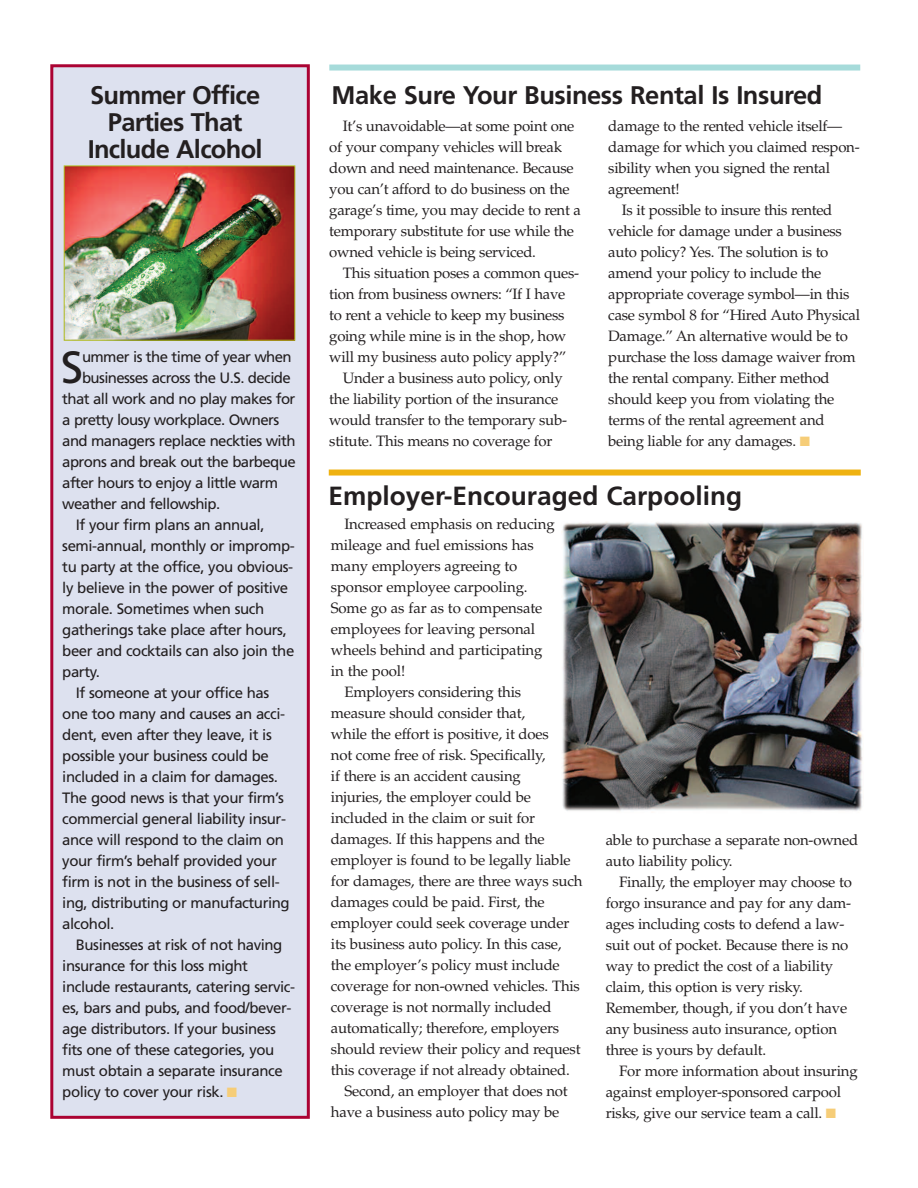
<style>
.page{position:relative;width:918px;height:1188px;background:#fff}
.page>*{position:absolute;margin:0;border:0;box-sizing:border-box;transform-origin:0 0}
.t1{font:45px "Frutiger";color:#231f20}
.t2{font:700 26.25px "Frutiger";color:#231f20}
.t3{font:700 25.5px/27px "Frutiger";letter-spacing:-.03em;color:#231f20;text-align:center}
.t4{font:15px/21px "Palatino";letter-spacing:-.015em;color:#231f20}
.t5{font:15px "Frutiger";letter-spacing:-.03em;color:#231f20}
.s1{color:#f6cd78}
</style>
<div class="page">
<div style="left:329px;top:470px;width:532px;height:6px;background:#efb211"></div>
<div style="left:329px;top:65px;width:531px;height:6px;background:#a6dbda"></div>
<div style="left:52px;top:66px;width:256px;height:1051px;background:#dde1ef"></div>
<div style="left:50px;top:64px;width:260px;height:1055px;border:3px solid #ab0333"></div>
<img style="left:66px;top:168px;width:227px;height:171px">
<div style="left:64px;top:166px;width:231px;height:175px;border:1px solid #b0bb1d"></div>
<img style="left:562px;top:522px;width:300px;height:289px">
<h3 class="t3" style="left:88px;top:83px;width:176px">Summer Office<br>Parties That<br>Include Alcohol</h3>
<h1 class="t1" style="left:61px;top:350px;width:24px">S</h1>
<p class="t5" style="left:82px;top:351px;width:211px">ummer is the time of year when</p>
<p class="t5" style="left:82px;top:372px;width:210px">businesses across the U.S. decide</p>
<p class="t5" style="left:62px;top:393px;width:235px">that all work and no play makes for</p>
<p class="t5" style="left:62px;top:414px;width:218px">a pretty lousy workplace. Owners</p>
<p class="t5" style="left:62px;top:435px;width:235px">and managers replace neckties with</p>
<p class="t5" style="left:62px;top:456px;width:235px">aprons and break out the barbeque</p>
<p class="t5" style="left:62px;top:477px;width:217px">after hours to enjoy a little warm</p>
<p class="t5" style="left:62px;top:498px;width:160px">weather and fellowship.</p>
<p class="t5" style="left:76px;top:519px;width:190px">If your firm plans an annual,</p>
<p class="t5" style="left:62px;top:540px;width:234px">semi-annual, monthly or impromp-</p>
<p class="t5" style="left:62px;top:561px;width:232px">tu party at the office, you obvious-</p>
<p class="t5" style="left:62px;top:582px;width:227px">ly believe in the power of positive</p>
<p class="t5" style="left:62px;top:603px;width:204px">morale. Sometimes when such</p>
<p class="t5" style="left:62px;top:624px;width:226px">gatherings take place after hours,</p>
<p class="t5" style="left:62px;top:645px;width:234px">beer and cocktails can also join the</p>
<p class="t5" style="left:62px;top:666px;width:39px">party.</p>
<p class="t5" style="left:76px;top:687px;width:195px">If someone at your office has</p>
<p class="t5" style="left:62px;top:708px;width:224px">one too many and causes an acci-</p>
<p class="t5" style="left:62px;top:729px;width:211px">dent, even after they leave, it is</p>
<p class="t5" style="left:62px;top:750px;width:208px">possible your business could be</p>
<p class="t5" style="left:62px;top:771px;width:217px">included in a claim for damages.</p>
<p class="t5" style="left:62px;top:792px;width:223px">The good news is that your firm’s</p>
<p class="t5" style="left:62px;top:813px;width:225px">commercial general liability insur-</p>
<p class="t5" style="left:62px;top:834px;width:223px">ance will respond to the claim on</p>
<p class="t5" style="left:62px;top:855px;width:216px">your firm’s behalf provided your</p>
<p class="t5" style="left:62px;top:876px;width:219px">firm is not in the business of sell-</p>
<p class="t5" style="left:62px;top:897px;width:229px">ing, distributing or manufacturing</p>
<p class="t5" style="left:62px;top:918px;width:54px">alcohol.</p>
<p class="t5" style="left:76px;top:939px;width:208px">Businesses at risk of not having</p>
<p class="t5" style="left:62px;top:960px;width:187px">insurance for this loss might</p>
<p class="t5" style="left:62px;top:981px;width:234px">include restaurants, catering servic-</p>
<p class="t5" style="left:62px;top:1002px;width:231px">es, bars and pubs, and food/bever-</p>
<p class="t5" style="left:62px;top:1023px;width:215px">age distributors. If your business</p>
<p class="t5" style="left:62px;top:1044px;width:214px">fits one of these categories, you</p>
<p class="t5" style="left:62px;top:1065px;width:222px">must obtain a separate insurance</p>
<p class="t5" style="left:62px;top:1086px;width:176px">policy to cover your risk. <span class="s1">■</span></p>
<h3 class="t3" style="left:332px;top:83px;width:492px">Make Sure Your Business Rental Is Insured</h3>
<p class="t4" style="left:329px;top:117px;width:253px;text-indent:14px">It’s unavoidable—at some point one of your company vehicles will break down and need maintenance. Because you can’t afford to do business on the garage’s time, you may decide to rent a temporary substitute for use while the owned vehicle is being serviced.</p>
<p class="t4" style="left:343px;top:264px;width:238px">This situation poses a common ques-</p>
<p class="t4" style="left:329px;top:285px;width:238px">tion from business owners: “If I have</p>
<p class="t4" style="left:329px;top:306px;width:237px">to rent a vehicle to keep my business</p>
<p class="t4" style="left:329px;top:327px;width:239px">going while mine is in the shop, how</p>
<p class="t4" style="left:329px;top:348px;width:238px">will my business auto policy apply?”</p>
<p class="t4" style="left:343px;top:369px;width:221px">Under a business auto policy, only</p>
<p class="t4" style="left:329px;top:390px;width:230px">the liability portion of the insurance</p>
<p class="t4" style="left:329px;top:411px;width:239px">would transfer to the temporary sub-</p>
<p class="t4" style="left:329px;top:432px;width:224px">stitute. This means no coverage for</p>
<p class="t4" style="left:608px;top:117px;width:235px">damage to the rented vehicle itself—</p>
<p class="t4" style="left:608px;top:138px;width:253px">damage for which you claimed respon-</p>
<p class="t4" style="left:608px;top:159px;width:223px">sibility when you signed the rental</p>
<p class="t4" style="left:608px;top:180px;width:73px">agreement!</p>
<p class="t4" style="left:622px;top:201px;width:212px">Is it possible to insure this rented</p>
<p class="t4" style="left:608px;top:222px;width:235px">vehicle for damage under a business</p>
<p class="t4" style="left:608px;top:243px;width:222px">auto policy? Yes. The solution is to</p>
<p class="t4" style="left:608px;top:264px;width:214px">amend your policy to include the</p>
<p class="t4" style="left:608px;top:285px;width:243px">appropriate coverage symbol—in this</p>
<p class="t4" style="left:608px;top:306px;width:253px">case symbol 8 for “Hired Auto Physical</p>
<p class="t4" style="left:608px;top:327px;width:241px">Damage.” An alternative would be to</p>
<p class="t4" style="left:608px;top:348px;width:249px">purchase the loss damage waiver from</p>
<p class="t4" style="left:608px;top:369px;width:223px">the rental company. Either method</p>
<p class="t4" style="left:608px;top:390px;width:227px">should keep you from violating the</p>
<p class="t4" style="left:608px;top:411px;width:218px">terms of the rental agreement and</p>
<p class="t4" style="left:608px;top:432px;width:203px">being liable for any damages. <span class="s1">■</span></p>
<h2 class="t2" style="left:329px;top:486px;width:415px">Employer-Encouraged Carpooling</h2>
<p class="t4" style="left:344px;top:516px;width:212px">Increased emphasis on reducing</p>
<p class="t4" style="left:331px;top:537px;width:205px">mileage and fuel emissions has</p>
<p class="t4" style="left:331px;top:558px;width:188px">many employers agreeing to</p>
<p class="t4" style="left:331px;top:579px;width:198px">sponsor employee carpooling.</p>
<p class="t4" style="left:331px;top:600px;width:213px">Some go as far as to compensate</p>
<p class="t4" style="left:331px;top:621px;width:206px">employees for leaving personal</p>
<p class="t4" style="left:331px;top:642px;width:213px">wheels behind and participating</p>
<p class="t4" style="left:331px;top:663px;width:76px">in the pool!</p>
<p class="t4" style="left:344px;top:684px;width:178px">Employers considering this</p>
<p class="t4" style="left:331px;top:705px;width:196px">measure should consider that,</p>
<p class="t4" style="left:331px;top:726px;width:219px">while the effort is positive, it does</p>
<p class="t4" style="left:331px;top:747px;width:216px">not come free of risk. Specifically,</p>
<p class="t4" style="left:331px;top:768px;width:191px">if there is an accident causing</p>
<p class="t4" style="left:331px;top:789px;width:202px">injuries, the employer could be</p>
<p class="t4" style="left:331px;top:810px;width:206px">included in the claim or suit for</p>
<p class="t4" style="left:331px;top:831px;width:215px">damages. If this happens and the</p>
<p class="t4" style="left:331px;top:852px;width:241px">employer is found to be legally liable</p>
<p class="t4" style="left:331px;top:873px;width:253px">for damages, there are three ways such</p>
<p class="t4" style="left:331px;top:894px;width:215px">damages could be paid. First, the</p>
<p class="t4" style="left:331px;top:915px;width:240px">employer could seek coverage under</p>
<p class="t4" style="left:331px;top:936px;width:232px">its business auto policy. In this case,</p>
<p class="t4" style="left:331px;top:957px;width:230px">the employer’s policy must include</p>
<p class="t4" style="left:331px;top:978px;width:251px">coverage for non-owned vehicles. This</p>
<p class="t4" style="left:331px;top:999px;width:222px">coverage is not normally included</p>
<p class="t4" style="left:331px;top:1020px;width:230px">automatically; therefore, employers</p>
<p class="t4" style="left:331px;top:1041px;width:251px">should review their policy and request</p>
<p class="t4" style="left:331px;top:1062px;width:241px">this coverage if not already obtained.</p>
<p class="t4" style="left:344px;top:1083px;width:225px">Second, an employer that does not</p>
<p class="t4" style="left:331px;top:1104px;width:230px">have a business auto policy may be</p>
<p class="t4" style="left:606px;top:831px;width:254px">able to purchase a separate non-owned auto liability policy.</p>
<p class="t4" style="left:606px;top:873px;width:248px;text-indent:14px">Finally, the employer may choose to forgo insurance and pay for any dam&shy;ages including costs to defend a law&shy;suit out of pocket. Because there is no way to predict the cost of a liability claim, this option is very risky.<br>Remember, though, if you don’t have any business auto insurance, option three is yours by default.</p>
<p class="t4" style="left:606px;top:1062px;width:253px;text-indent:14px">For more information about insuring against employer-sponsored carpool risks, give our service team a call. <span class="s1">■</span></p>
</div>
